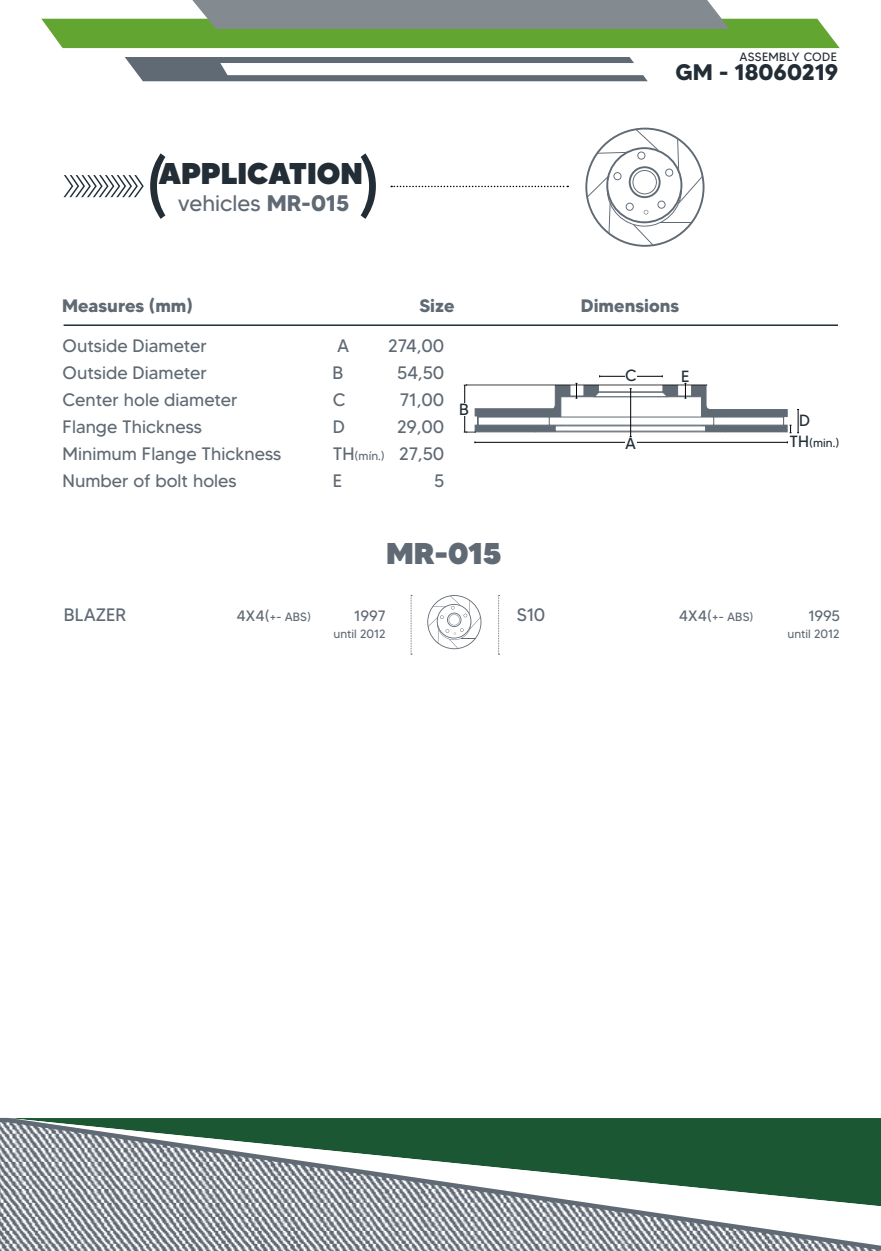
<style>
.page{position:relative;width:881px;height:1251px;background:#fff}
.page>*{position:absolute;margin:0;border:0;box-sizing:border-box;transform-origin:0 0}
.t1{font:76.5px "MADETOMMY";color:#232d36}
.t2{font:900 30px "MADETOMMY";color:#232d36}
.t3{font:900 30px "MADETOMMY";color:#606a74}
.t4{font:22.5px "MADETOMMY";color:#606a74}
.t5{font:700 22.5px "MADETOMMY";color:#232d36}
.t6{font:18px "MADETOMMY";color:#606a74}
.t7{font:700 18px "MADETOMMY";color:#606a74}
.t8{font:16.2px "MADETOMMY";color:#232d36}
.t9{font:15px "MADETOMMY";letter-spacing:-.02em;color:#606a74}
.t10{font:12px "MADETOMMY";color:#606a74}
.t11{font:12px "MADETOMMY";letter-spacing:.03em;color:#232d36}
.s1{font-weight:700}
.s2{font-size:12px}
.s3{font-size:16.2px}
.s4{font-size:15px}
</style>
<div class="page">
<svg style="left:0;top:1117px;width:880px;height:133px"></svg>
<hr style="left:64px;top:324px;width:773px;height:2px;background:#232d36">
<svg style="left:410px;top:595px;width:2px;height:59px"></svg>
<svg style="left:498px;top:595px;width:1px;height:59px"></svg>
<svg style="left:427px;top:595px;width:54px;height:54px"></svg>
<hr style="left:599px;top:376px;width:63px;height:1px;background:#000">
<div style="left:624px;top:368px;width:12px;height:14px;background:#fff"></div>
<svg style="left:463px;top:383px;width:335px;height:60px"></svg>
<svg style="left:125px;top:57px;width:522px;height:24px"></svg>
<svg style="left:41px;top:0;width:798px;height:48px;background:#87a875"></svg>
<svg style="left:63px;top:175px;width:81px;height:22px"></svg>
<svg style="left:391px;top:186px;width:177px;height:1px"></svg>
<svg style="left:585px;top:128px;width:119px;height:119px"></svg>
<p class="t11" style="left:739px;top:49px;width:99px">ASSEMBLY CODE</p>
<h1 class="t1" style="left:145px;top:139px;width:27px">(</h1>
<h1 class="t1" style="left:356px;top:139px;width:27px">)</h1>
<h2 class="t2" style="left:159px;top:154px;width:205px">APPLICATION</h2>
<p class="t4" style="left:178px;top:189px;width:173px">vehicles <span class="s1">MR-015</span></p>
<p class="t5" style="left:675px;top:58px;width:164px">GM - 18060219</p>
<p class="t7" style="left:62px;top:295px;width:132px">Measures (mm)</p>
<p class="t7" style="left:419px;top:295px;width:37px">Size</p>
<p class="t7" style="left:580px;top:295px;width:100px">Dimensions</p>
<p class="t6" style="left:63px;top:334px;width:146px">Outside Diameter</p>
<p class="t6" style="left:337px;top:334px;width:14px">A</p>
<p class="t6" style="left:388px;top:334px;width:58px">274,00</p>
<p class="t6" style="left:63px;top:361px;width:146px">Outside Diameter</p>
<p class="t6" style="left:332px;top:361px;width:12px">B</p>
<p class="t6" style="left:397px;top:361px;width:49px">54,50</p>
<p class="t6" style="left:63px;top:388px;width:176px">Center hole diameter</p>
<p class="t6" style="left:333px;top:388px;width:14px">C</p>
<p class="t6" style="left:399px;top:388px;width:46px">71,00</p>
<p class="t6" style="left:63px;top:415px;width:141px">Flange Thickness</p>
<p class="t6" style="left:333px;top:415px;width:14px">D</p>
<p class="t6" style="left:397px;top:415px;width:49px">29,00</p>
<p class="t6" style="left:63px;top:442px;width:220px">Minimum Flange Thickness</p>
<p class="t6" style="left:333px;top:442px;width:113px">TH<span class="s2">(mín.)</span> 27,50</p>
<p class="t6" style="left:63px;top:469px;width:175px">Number of bolt holes</p>
<p class="t6" style="left:333px;top:469px;width:11px">E</p>
<p class="t6" style="left:434px;top:469px;width:12px">5</p>
<p class="t8" style="left:624px;top:365px;width:13px">C</p>
<p class="t8" style="left:681px;top:366px;width:10px">E</p>
<p class="t8" style="left:459px;top:399px;width:11px">B</p>
<p class="t8" style="left:625px;top:433px;width:12px">A</p>
<h2 class="t3" style="left:386px;top:534px;width:117px">MR-015</h2>
<p class="t8" style="left:798px;top:410px;width:12px">D</p>
<p class="t11" style="left:789px;top:435px;width:51px"><span class="s3">TH</span>(min.)</p>
<p class="t6" style="left:64px;top:603px;width:64px">BLAZER</p>
<p class="t10" style="left:236px;top:609px;width:76px"><span class="s4">4X4(</span>+- ABS)</p>
<p class="t9" style="left:354px;top:606px;width:33px">1997</p>
<p class="t6" style="left:516px;top:603px;width:30px">S10</p>
<p class="t10" style="left:678px;top:609px;width:76px"><span class="s4">4X4(</span>+- ABS)</p>
<p class="t9" style="left:808px;top:606px;width:33px">1995</p>
<p class="t10" style="left:333px;top:626px;width:53px">until 2012</p>
<p class="t10" style="left:787px;top:626px;width:53px">until 2012</p>
</div>
